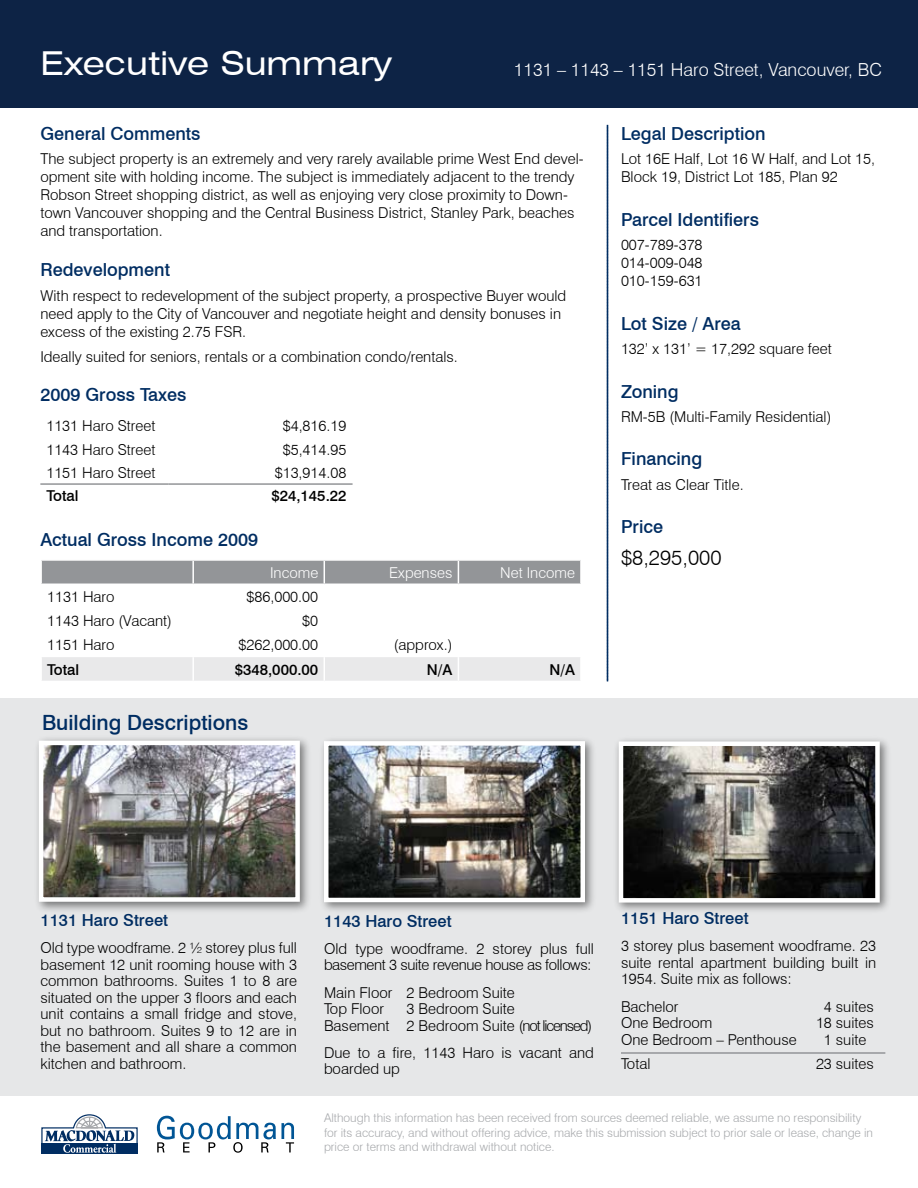
<style>
.page{position:relative;width:918px;height:1188px;background:#fff}
.page>*{position:absolute;margin:0;border:0;box-sizing:border-box;transform-origin:0 0}
.t1{font:expanded 33px "Swiss 721 BT";color:#fff}
.t2{font:500 21px "Swiss 721 BT";color:#002d62}
.t3{font:300 21px "Swiss 721 BT";color:#000}
.t4{font:500 18px "Swiss 721 BT";color:#002d62}
.t5{font:300 18px "Swiss 721 BT";color:#fff}
.t6{font:500 16.5px "Swiss 721 BT";color:#002d62}
.t7{font:300 15px/16.5px "Swiss 721 BT";color:#000}
.t8{font:300 15px/16.5px "Swiss 721 BT";letter-spacing:-.025em;color:#000}
.t9{font:500 15px "Swiss 721 BT";color:#000}
.t10{font:300 15px "Swiss 721 BT";color:#fff}
.t11{font:300 12px/14.4px "Swiss 721 BT";color:#a7a9ac}
</style>
<div class="page">
<hr style="left:40px;top:483px;width:128px;height:2px;background:#939598">
<hr style="left:168px;top:483px;width:185px;height:2px;background:#939598">
<svg style="left:41px;top:560px;width:540px;height:24px;background:#999b9e"></svg>
<div style="left:42px;top:657px;width:538px;height:24px;background:#e9e9ea"></div>
<div style="left:0;top:698px;width:918px;height:398px;background:#e6e7e8"></div>
<div style="left:33px;top:735px;width:279px;height:179px;background:#000;opacity:.5"></div>
<img style="left:44px;top:746px;width:251px;height:151px">
<div style="left:39px;top:741px;width:261px;height:161px;border:4px solid #fff"></div>
<div style="left:318px;top:735px;width:279px;height:180px;background:#000;opacity:.5"></div>
<img style="left:329px;top:746px;width:251px;height:151px">
<div style="left:324px;top:741px;width:261px;height:161px;border:4px solid #fff"></div>
<div style="left:613px;top:736px;width:279px;height:179px;background:#000;opacity:.5"></div>
<img style="left:624px;top:746px;width:251px;height:152px">
<div style="left:619px;top:741px;width:261px;height:162px;border:4px solid #fff"></div>
<div style="left:0;top:0;width:918px;height:108px;background:#0d2345"></div>
<div style="left:41px;top:1143px;width:97px;height:11px;background:#002d62"></div>
<svg style="left:41px;top:1114px;width:97px;height:39px"></svg>
<svg style="left:157px;top:1116px;width:137px;height:37px"></svg>
<svg style="left:606px;top:125px;width:3px;height:556px;background:#718aa7"></svg>
<hr style="left:621px;top:1052px;width:264px;height:2px;background:#939598">
<h1 class="t1" style="left:40px;top:43px;width:353px">Executive Summary</h1>
<p class="t5" style="left:514px;top:59px;width:370px">1131 – 1143 – 1151 Haro Street, Vancouver, BC</p>
<p class="t4" style="left:40px;top:122px;width:162px">General Comments</p>
<p class="t7" style="left:40px;top:150px;width:545px;line-height:18px">The subject property is an extremely and very rarely available prime West End devel&shy;opment site with holding income. The subject is immediately adjacent to the trendy Robson Street shopping district, as well as enjoying very close proximity to Down&shy;town Vancouver shopping and the Central Business District, Stanley Park, beaches and transportation.</p>
<p class="t4" style="left:40px;top:259px;width:131px">Redevelopment</p>
<p class="t7" style="left:40px;top:286px;width:527px;line-height:18px">With respect to redevelopment of the subject property, a prospective Buyer would need apply to the City of Vancouver and negotiate height and density bonuses in excess of the existing 2.75 FSR.</p>
<p class="t7" style="left:40px;top:348px;width:419px">Ideally suited for seniors, rentals or a combination condo/rentals.</p>
<p class="t4" style="left:40px;top:384px;width:148px">2009 Gross Taxes</p>
<p class="t7" style="left:46px;top:418px;width:111px">1131 Haro Street</p>
<p class="t7" style="left:283px;top:418px;width:65px">$4,816.19</p>
<p class="t7" style="left:46px;top:441px;width:111px">1143 Haro Street</p>
<p class="t7" style="left:283px;top:441px;width:65px">$5,414.95</p>
<p class="t7" style="left:46px;top:464px;width:111px">1151 Haro Street</p>
<p class="t7" style="left:275px;top:464px;width:73px">$13,914.08</p>
<p class="t9" style="left:46px;top:487px;width:34px">Total</p>
<p class="t9" style="left:271px;top:487px;width:77px">$24,145.22</p>
<p class="t4" style="left:40px;top:529px;width:219px">Actual Gross Income 2009</p>
<p class="t10" style="left:270px;top:563px;width:50px">Income</p>
<p class="t10" style="left:389px;top:563px;width:65px">Expenses</p>
<p class="t10" style="left:500px;top:563px;width:76px">Net Income</p>
<p class="t7" style="left:47px;top:588px;width:69px">1131 Haro</p>
<p class="t7" style="left:246px;top:588px;width:73px">$86,000.00</p>
<p class="t7" style="left:47px;top:612px;width:126px">1143 Haro (Vacant)</p>
<p class="t7" style="left:302px;top:612px;width:17px">$0</p>
<p class="t7" style="left:47px;top:637px;width:69px">1151 Haro</p>
<p class="t7" style="left:238px;top:637px;width:81px">$262,000.00</p>
<p class="t7" style="left:394px;top:637px;width:60px">(approx.)</p>
<p class="t9" style="left:47px;top:660px;width:34px">Total</p>
<p class="t9" style="left:235px;top:660px;width:85px">$348,000.00</p>
<p class="t9" style="left:427px;top:660px;width:27px">N/A</p>
<p class="t9" style="left:550px;top:660px;width:27px">N/A</p>
<h2 class="t2" style="left:42px;top:710px;width:208px">Building Descriptions</h2>
<p class="t4" style="left:621px;top:122px;width:146px">Legal Description</p>
<p class="t7" style="left:621px;top:150px;width:256px;line-height:18px">Lot 16E Half, Lot 16 W Half, and Lot 15,<br>Block 19, District Lot 185, Plan 92</p>
<p class="t4" style="left:621px;top:208px;width:140px">Parcel Identifiers</p>
<p class="t7" style="left:621px;top:236px;width:83px;line-height:18px;text-align:justify">007-789-378<br>014-009-048<br>010-159-631</p>
<p class="t4" style="left:621px;top:312px;width:121px">Lot Size / Area</p>
<p class="t7" style="left:621px;top:341px;width:212px">132’ x 131’ = 17,292 square feet</p>
<p class="t4" style="left:621px;top:380px;width:59px">Zoning</p>
<p class="t7" style="left:621px;top:409px;width:212px">RM-5B (Multi-Family Residential)</p>
<p class="t4" style="left:621px;top:448px;width:83px">Financing</p>
<p class="t7" style="left:621px;top:477px;width:124px">Treat as Clear Title.</p>
<p class="t4" style="left:621px;top:516px;width:44px">Price</p>
<h2 class="t3" style="left:621px;top:545px;width:102px">$8,295,000</h2>
<p class="t6" style="left:40px;top:910px;width:129px">1131 Haro Street</p>
<p class="t7" style="left:40px;top:939px;width:258px;text-align:justify">Old type woodframe. 2 ½ storey plus full basement 12 unit rooming house with 3 common bathrooms. Suites 1 to 8 are situated on the upper 3 floors and each unit contains a small fridge and stove, but no bathroom. Suites 9 to 12 are in the basement and all share a common kitchen and bathroom.</p>
<p class="t6" style="left:324px;top:911px;width:129px">1143 Haro Street</p>
<p class="t8" style="left:324px;top:940px;width:271px">Old type woodframe. 2 storey plus full basement 3 suite revenue house as follows:</p>
<p class="t7" style="left:324px;top:984px;width:192px">Main Floor 2 Bedroom Suite<br>Top Floor</p>
<p class="t7" style="left:324px;top:1000px;width:270px;text-align:center">3 Bedroom Suite<br>Basement 2 Bedroom Suite (not licensed)</p>
<p class="t7" style="left:324px;top:1044px;width:271px">Due to a fire, 1143 Haro is vacant and boarded up</p>
<p class="t6" style="left:621px;top:908px;width:129px">1151 Haro Street</p>
<p class="t7" style="left:621px;top:938px;width:257px;text-align:justify">3 storey plus basement woodframe. 23 suite rental apartment building built in 1954. Suite mix as follows:</p>
<p class="t7" style="left:621px;top:998px;width:59px">Bachelor</p>
<p class="t7" style="left:824px;top:998px;width:51px">4 suites</p>
<p class="t7" style="left:621px;top:1014px;width:93px">One Bedroom</p>
<p class="t7" style="left:816px;top:1014px;width:59px">18 suites</p>
<p class="t7" style="left:621px;top:1031px;width:177px">One Bedroom – Penthouse</p>
<p class="t7" style="left:824px;top:1031px;width:44px">1 suite</p>
<p class="t7" style="left:621px;top:1056px;width:31px">Total</p>
<p class="t7" style="left:816px;top:1056px;width:59px">23 suites</p>
<p class="t11" style="left:324px;top:1111px;width:551px">Although this information has been received from sources deemed reliable, we assume no responsibility for its accuracy, and without offering advice, make this submission subject to prior sale or lease, change in price or terms and withdrawal without notice.</p>
</div>
